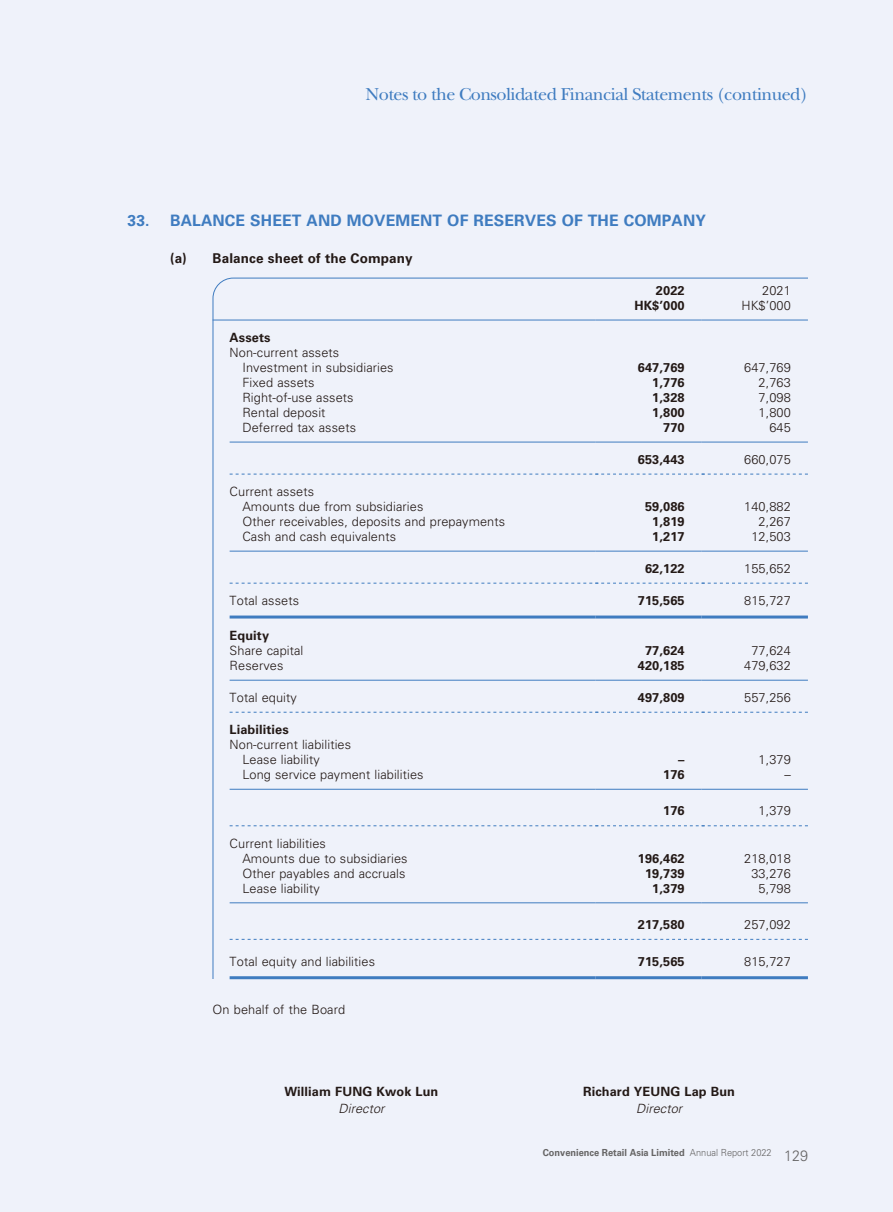
<style>
.page{position:relative;width:893px;height:1212px;background:#eff2fa}
.page>*{position:absolute;margin:0;border:0;box-sizing:border-box;transform-origin:0 0}
.t1{font:18px "New Baskerville Std";letter-spacing:-.03em;color:#3f7cc0}
.t2{font:700 15.75px "Univers LT Std";letter-spacing:.01em;color:#3f7cc0}
.t3{font:300 15px "Univers LT Std";color:#666565;scale:.95 1}
.t4{font:700 13.5px "Univers LT Std";letter-spacing:.01em;color:#231916}
.t5{font:300 12.75px/15px "Univers LT Std";letter-spacing:.01em;color:#231916}
.t6{font:700 12.75px "Univers LT Std";letter-spacing:.01em;color:#231916}
.t7{font:italic 300 12.75px "Univers LT Std";letter-spacing:.01em;color:#231916}
.t8{font:700 9.75px "Univers LT Std";color:#666565;scale:.95 1}
.s1{font-weight:300}
</style>
<div class="page">
<svg style="left:213px;top:278px;width:595px;height:701px"></svg>
<hr style="left:213px;top:320px;width:382px;height:1px;background:#3f7cc0">
<hr style="left:595px;top:320px;width:107px;height:1px;background:#3f7cc0">
<hr style="left:702px;top:320px;width:106px;height:1px;background:#3f7cc0">
<hr style="left:230px;top:442px;width:365px;height:1px;background:#3f7cc0">
<hr style="left:595px;top:442px;width:107px;height:1px;background:#3f7cc0">
<hr style="left:702px;top:442px;width:106px;height:1px;background:#3f7cc0">
<svg style="left:230px;top:474px;width:578px;height:1px"></svg>
<hr style="left:230px;top:551px;width:365px;height:1px;background:#3f7cc0">
<hr style="left:595px;top:551px;width:107px;height:1px;background:#3f7cc0">
<hr style="left:702px;top:551px;width:106px;height:1px;background:#3f7cc0">
<svg style="left:230px;top:583px;width:578px;height:1px"></svg>
<hr style="left:230px;top:615px;width:365px;height:3px;background:#3f7cc0">
<hr style="left:595px;top:615px;width:107px;height:3px;background:#3f7cc0">
<hr style="left:702px;top:615px;width:106px;height:3px;background:#3f7cc0">
<hr style="left:230px;top:680px;width:365px;height:1px;background:#3f7cc0">
<hr style="left:595px;top:680px;width:107px;height:1px;background:#3f7cc0">
<hr style="left:702px;top:680px;width:106px;height:1px;background:#3f7cc0">
<svg style="left:230px;top:712px;width:578px;height:1px"></svg>
<hr style="left:230px;top:789px;width:365px;height:1px;background:#3f7cc0">
<hr style="left:595px;top:789px;width:107px;height:1px;background:#3f7cc0">
<hr style="left:702px;top:789px;width:106px;height:1px;background:#3f7cc0">
<svg style="left:230px;top:825px;width:578px;height:1px"></svg>
<hr style="left:230px;top:902px;width:365px;height:1px;background:#3f7cc0">
<hr style="left:595px;top:902px;width:107px;height:1px;background:#3f7cc0">
<hr style="left:702px;top:902px;width:106px;height:1px;background:#3f7cc0">
<svg style="left:230px;top:939px;width:578px;height:1px"></svg>
<hr style="left:230px;top:976px;width:365px;height:3px;background:#3f7cc0">
<hr style="left:595px;top:976px;width:107px;height:3px;background:#3f7cc0">
<hr style="left:702px;top:976px;width:106px;height:3px;background:#3f7cc0">
<h1 class="t1" style="left:366px;top:87px;width:444px">Notes to the Consolidated Financial Statements (continued)</h1>
<p class="t2" style="left:128px;top:213px;width:580px">33. BALANCE SHEET AND MOVEMENT OF RESERVES OF THE COMPANY</p>
<p class="t4" style="left:170px;top:252px;width:244px">(a) Balance sheet of the Company</p>
<p class="t6" style="left:656px;top:284px;width:30px">2022</p>
<p class="t5" style="left:762px;top:283px;width:30px">2021</p>
<p class="t6" style="left:634px;top:299px;width:52px">HK$’000</p>
<p class="t5" style="left:741px;top:298px;width:51px">HK$’000</p>
<p class="t6" style="left:230px;top:331px;width:42px">Assets</p>
<p class="t5" style="left:242px;top:345px;width:153px;text-indent:-13px">Non-current assets<br>Investment in subsidiaries</p>
<p class="t6" style="left:638px;top:361px;width:48px">647,769</p>
<p class="t5" style="left:744px;top:360px;width:48px">647,769</p>
<p class="t5" style="left:242px;top:375px;width:74px">Fixed assets</p>
<p class="t6" style="left:652px;top:376px;width:34px">1,776</p>
<p class="t5" style="left:759px;top:375px;width:34px">2,763</p>
<p class="t5" style="left:242px;top:390px;width:113px">Right-of-use assets</p>
<p class="t6" style="left:652px;top:391px;width:34px">1,328</p>
<p class="t5" style="left:759px;top:390px;width:34px">7,098</p>
<p class="t5" style="left:242px;top:405px;width:85px">Rental deposit</p>
<p class="t6" style="left:652px;top:406px;width:34px">1,800</p>
<p class="t5" style="left:759px;top:405px;width:34px">1,800</p>
<p class="t5" style="left:242px;top:420px;width:115px">Deferred tax assets</p>
<p class="t6" style="left:663px;top:421px;width:23px">770</p>
<p class="t5" style="left:769px;top:420px;width:23px">645</p>
<p class="t6" style="left:638px;top:453px;width:48px">653,443</p>
<p class="t5" style="left:744px;top:452px;width:48px">660,075</p>
<p class="t5" style="left:242px;top:485px;width:182px;text-indent:-13px">Current assets<br>Amounts due from subsidiaries</p>
<p class="t6" style="left:645px;top:500px;width:41px">59,086</p>
<p class="t5" style="left:744px;top:500px;width:48px">140,882</p>
<p class="t5" style="left:242px;top:515px;width:264px">Other receivables, deposits and prepayments</p>
<p class="t6" style="left:652px;top:515px;width:34px">1,819</p>
<p class="t5" style="left:759px;top:515px;width:34px">2,267</p>
<p class="t5" style="left:242px;top:530px;width:155px">Cash and cash equivalents</p>
<p class="t6" style="left:652px;top:530px;width:34px">1,217</p>
<p class="t5" style="left:751px;top:530px;width:41px">12,503</p>
<p class="t6" style="left:645px;top:562px;width:41px">62,122</p>
<p class="t5" style="left:744px;top:562px;width:48px">155,652</p>
<p class="t5" style="left:230px;top:594px;width:71px">Total assets</p>
<p class="t6" style="left:638px;top:594px;width:48px">715,565</p>
<p class="t5" style="left:744px;top:594px;width:48px">815,727</p>
<p class="t6" style="left:230px;top:629px;width:41px">Equity</p>
<p class="t5" style="left:230px;top:644px;width:75px">Share capital</p>
<p class="t6" style="left:645px;top:644px;width:41px">77,624</p>
<p class="t5" style="left:751px;top:644px;width:41px">77,624</p>
<p class="t5" style="left:230px;top:659px;width:55px">Reserves</p>
<p class="t6" style="left:638px;top:659px;width:48px">420,185</p>
<p class="t5" style="left:744px;top:659px;width:48px">479,632</p>
<p class="t5" style="left:230px;top:691px;width:69px">Total equity</p>
<p class="t6" style="left:638px;top:691px;width:48px">497,809</p>
<p class="t5" style="left:744px;top:691px;width:48px">557,256</p>
<p class="t6" style="left:230px;top:723px;width:61px">Liabilities</p>
<p class="t5" style="left:242px;top:738px;width:110px;text-indent:-13px">Non-current liabilities<br>Lease liability</p>
<p class="t6" style="left:678px;top:753px;width:8px">–</p>
<p class="t5" style="left:759px;top:753px;width:34px">1,379</p>
<p class="t5" style="left:242px;top:768px;width:183px">Long service payment liabilities</p>
<p class="t6" style="left:663px;top:768px;width:23px">176</p>
<p class="t5" style="left:784px;top:768px;width:8px">–</p>
<p class="t6" style="left:663px;top:805px;width:23px">176</p>
<p class="t5" style="left:759px;top:804px;width:34px">1,379</p>
<p class="t5" style="left:242px;top:836px;width:167px;text-indent:-13px">Current liabilities<br>Amounts due to subsidiaries</p>
<p class="t6" style="left:638px;top:852px;width:48px">196,462</p>
<p class="t5" style="left:744px;top:851px;width:48px">218,018</p>
<p class="t5" style="left:242px;top:866px;width:165px">Other payables and accruals</p>
<p class="t6" style="left:645px;top:867px;width:41px">19,739</p>
<p class="t5" style="left:751px;top:866px;width:41px">33,276</p>
<p class="t5" style="left:242px;top:881px;width:79px">Lease liability</p>
<p class="t6" style="left:652px;top:882px;width:34px">1,379</p>
<p class="t5" style="left:759px;top:881px;width:34px">5,798</p>
<p class="t6" style="left:638px;top:918px;width:48px">217,580</p>
<p class="t5" style="left:744px;top:918px;width:48px">257,092</p>
<p class="t5" style="left:230px;top:954px;width:147px">Total equity and liabilities</p>
<p class="t6" style="left:638px;top:955px;width:48px">715,565</p>
<p class="t5" style="left:744px;top:954px;width:48px">815,727</p>
<p class="t5" style="left:213px;top:1003px;width:134px">On behalf of the Board</p>
<p class="t6" style="left:284px;top:1086px;width:155px">William FUNG Kwok Lun</p>
<p class="t6" style="left:583px;top:1086px;width:153px">Richard YEUNG Lap Bun</p>
<p class="t7" style="left:338px;top:1102px;width:48px">Director</p>
<p class="t7" style="left:636px;top:1102px;width:48px">Director</p>
<p class="t8" style="left:543px;top:1148px;width:243px">Convenience Retail Asia Limited <span class="s1">Annual Report 2022</span></p>
<p class="t3" style="left:784px;top:1148px;width:27px">129</p>
</div>
